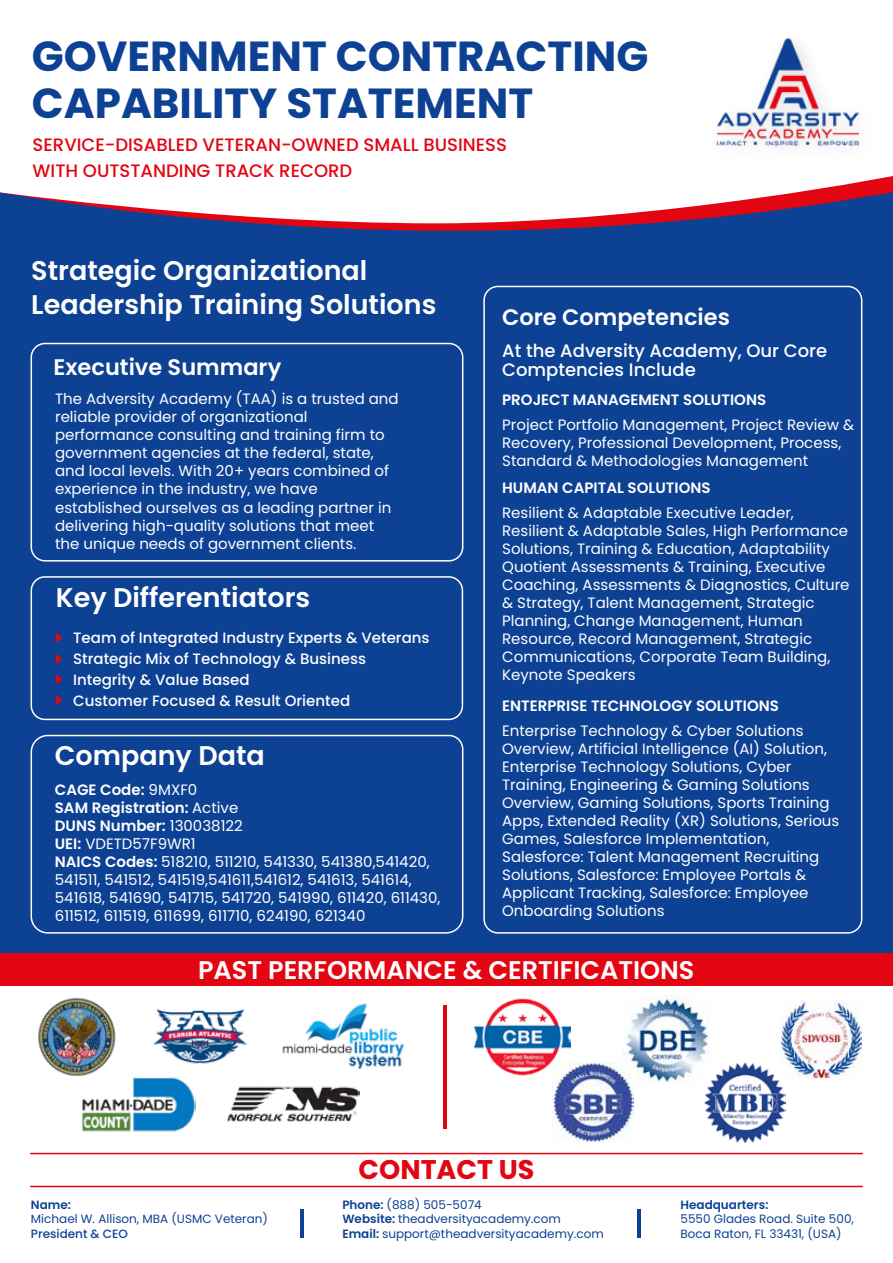
<style>
.page{position:relative;width:893px;height:1263px;background:#fff}
.page>*{position:absolute;margin:0;border:0;box-sizing:border-box;transform-origin:0 0}
.t1{font:700 42px/46.5px "Poppins";color:#0d4194}
.t2{font:600 27px/33.6px "Poppins";color:#fff}
.t3{font:700 27px "Poppins";color:#e30512}
.t4{font:600 25.5px "Poppins";color:#fff}
.t5{font:600 22.5px "Poppins";color:#fff}
.t6{font:500 18px/25.5px "Poppins";color:#e30512}
.t7{font:500 18px/19.5px "Poppins";color:#fff}
.t8{font:15px/18px "Poppins";color:#fff}
.t9{font:500 15px/21px "Poppins";color:#fff}
.t10{font:600 15px "Poppins";color:#fff}
.t11{font:12px/14.4px "Poppins";color:#0d4194}
.t12{font:600 12px "Poppins";color:#0d4194}
.t13{font:500 12px "Poppins";color:#0d4194}
.s1{font-weight:600}
</style>
<div class="page">
<div style="left:0;top:189px;width:893px;height:764px;background:#0d4194"></div>
<div style="left:31px;top:343px;width:432px;height:219px;border:2px solid #fff;border-radius:14px"></div>
<div style="left:30px;top:734px;width:434px;height:200px;background:#0d4194"></div>
<svg style="left:56px;top:632px;width:7px;height:11px"></svg>
<svg style="left:56px;top:654px;width:7px;height:10px"></svg>
<svg style="left:56px;top:674px;width:7px;height:10px"></svg>
<svg style="left:56px;top:695px;width:7px;height:10px"></svg>
<div style="left:31px;top:576px;width:432px;height:144px;border:2px solid #fff;border-radius:14px"></div>
<div style="left:483px;top:286px;width:379px;height:648px;border:2px solid #fff;border-radius:14px"></div>
<div style="left:0;top:953px;width:893px;height:33px;background:#e30512"></div>
<hr style="left:30px;top:1153px;width:833px;height:1px;background:#e30512">
<hr style="left:30px;top:1186px;width:833px;height:1px;background:#e30512">
<hr style="left:301px;top:1209px;width:3px;height:28px;background:#0d4194">
<hr style="left:638px;top:1209px;width:3px;height:28px;background:#0d4194">
<hr style="left:443px;top:1006px;width:3px;height:123px;background:#e30512">
<img style="left:82px;top:1077px;width:114px;height:55px">
<img style="left:227px;top:1086px;width:132px;height:36px">
<img style="left:151px;top:1009px;width:97px;height:69px">
<img style="left:282px;top:1003px;width:123px;height:67px">
<img style="left:38px;top:997px;width:83px;height:81px">
<img style="left:624px;top:996px;width:85px;height:86px">
<img style="left:474px;top:998px;width:97px;height:78px">
<img style="left:780px;top:999px;width:81px;height:82px">
<img style="left:553px;top:1062px;width:80px;height:81px">
<img style="left:704px;top:1062px;width:81px;height:81px">
<img style="left:716px;top:38px;width:177px;height:146px">
<h1 class="t1" style="left:32px;top:34px;width:618px">GOVERNMENT CONTRACTING<br>CAPABILITY STATEMENT</h1>
<p class="t6" style="left:33px;top:132px;width:476px">SERVICE-DISABLED VETERAN-OWNED SMALL BUSINESS<br>WITH OUTSTANDING TRACK RECORD</p>
<h2 class="t2" style="left:31px;top:254px;width:407px">Strategic Organizational<br>Leadership Training Solutions</h2>
<h3 class="t5" style="left:54px;top:354px;width:229px">Executive Summary</h3>
<p class="t8" style="left:55px;top:390px;width:345px">The Adversity Academy (TAA) is a trusted and reliable provider of organizational performance consulting and training firm to government agencies at the federal, state, and local levels. With 20+ years combined of experience in the industry, we have established ourselves as a leading partner in delivering high-quality solutions that meet the unique needs of government clients.</p>
<h2 class="t2" style="left:56px;top:581px;width:256px">Key Differentiators</h2>
<p class="t9" style="left:73px;top:627px;width:358px">Team of Integrated Industry Experts &amp; Veterans Strategic Mix of Technology &amp; Business Integrity &amp; Value Based<br>Customer Focused &amp; Result Oriented</p>
<h2 class="t2" style="left:55px;top:739px;width:211px">Company Data</h2>
<p class="t8" style="left:55px;top:781px;width:387px"><span class="s1">CAGE Code:</span> 9MXF0<br><span class="s1">SAM Registration:</span> Active<br><span class="s1">DUNS Number:</span> 130038122<br><span class="s1">UEI:</span> VDETD57F9WR1<br><span class="s1">NAICS Codes:</span> 518210, 511210, 541330, 541380,541420, 541511, 541512, 541519,541611,541612, 541613, 541614, 541618, 541690, 541715, 541720, 541990, 611420, 611430, 611512, 611519, 611699, 611710, 624190, 621340</p>
<h3 class="t5" style="left:502px;top:304px;width:229px">Core Competencies</h3>
<p class="t7" style="left:502px;top:341px;width:327px">At the Adversity Academy, Our Core<br>Comptencies Include</p>
<p class="t10" style="left:502px;top:391px;width:265px">PROJECT MANAGEMENT SOLUTIONS</p>
<p class="t8" style="left:502px;top:416px;width:354px">Project Portfolio Management, Project Review &amp;<br>Recovery, Professional Development, Process,<br>Standard &amp; Methodologies Management</p>
<p class="t10" style="left:502px;top:479px;width:210px">HUMAN CAPITAL SOLUTIONS</p>
<p class="t8" style="left:502px;top:504px;width:349px">Resilient &amp; Adaptable Executive Leader, Resilient &amp; Adaptable Sales, High Performance Solutions, Training &amp; Education, Adaptability Quotient Assessments &amp; Training, Executive Coaching, Assessments &amp; Diagnostics, Culture &amp; Strategy, Talent Management, Strategic Planning, Change Management, Human Resource, Record Management, Strategic Communications, Corporate Team Building, Keynote Speakers</p>
<p class="t10" style="left:502px;top:697px;width:278px">ENTERPRISE TECHNOLOGY SOLUTIONS</p>
<p class="t8" style="left:502px;top:721px;width:339px">Enterprise Technology &amp; Cyber Solutions Overview, Artificial Intelligence (AI) Solution, Enterprise Technology Solutions, Cyber Training, Engineering &amp; Gaming Solutions Overview, Gaming Solutions, Sports Training Apps, Extended Reality (XR) Solutions, Serious Games, Salesforce Implementation, Salesforce: Talent Management Recruiting Solutions, Salesforce: Employee Portals &amp; Applicant Tracking, Salesforce: Employee Onboarding Solutions</p>
<h3 class="t4" style="left:198px;top:955px;width:498px">PAST PERFORMANCE &amp; CERTIFICATIONS</h3>
<h2 class="t3" style="left:359px;top:1154px;width:177px">CONTACT US</h2>
<p class="t11" style="left:342px;top:1197px;width:263px"><span class="s1">Phone:</span> (888) 505-5074<br><span class="s1">Website:</span> theadversityacademy.com<br><span class="s1">Email:</span> support@theadversityacademy.com</p>
<p class="t12" style="left:680px;top:1197px;width:89px">Headquarters:</p>
<p class="t12" style="left:31px;top:1197px;width:42px">Name:</p>
<p class="t11" style="left:31px;top:1212px;width:238px">Michael W. Allison, MBA (USMC Veteran)</p>
<p class="t11" style="left:680px;top:1212px;width:175px">5550 Glades Road. Suite 500,</p>
<p class="t13" style="left:31px;top:1226px;width:98px">President &amp; CEO</p>
<p class="t11" style="left:680px;top:1226px;width:163px">Boca Raton, FL 33431, (USA)</p>
</div>
